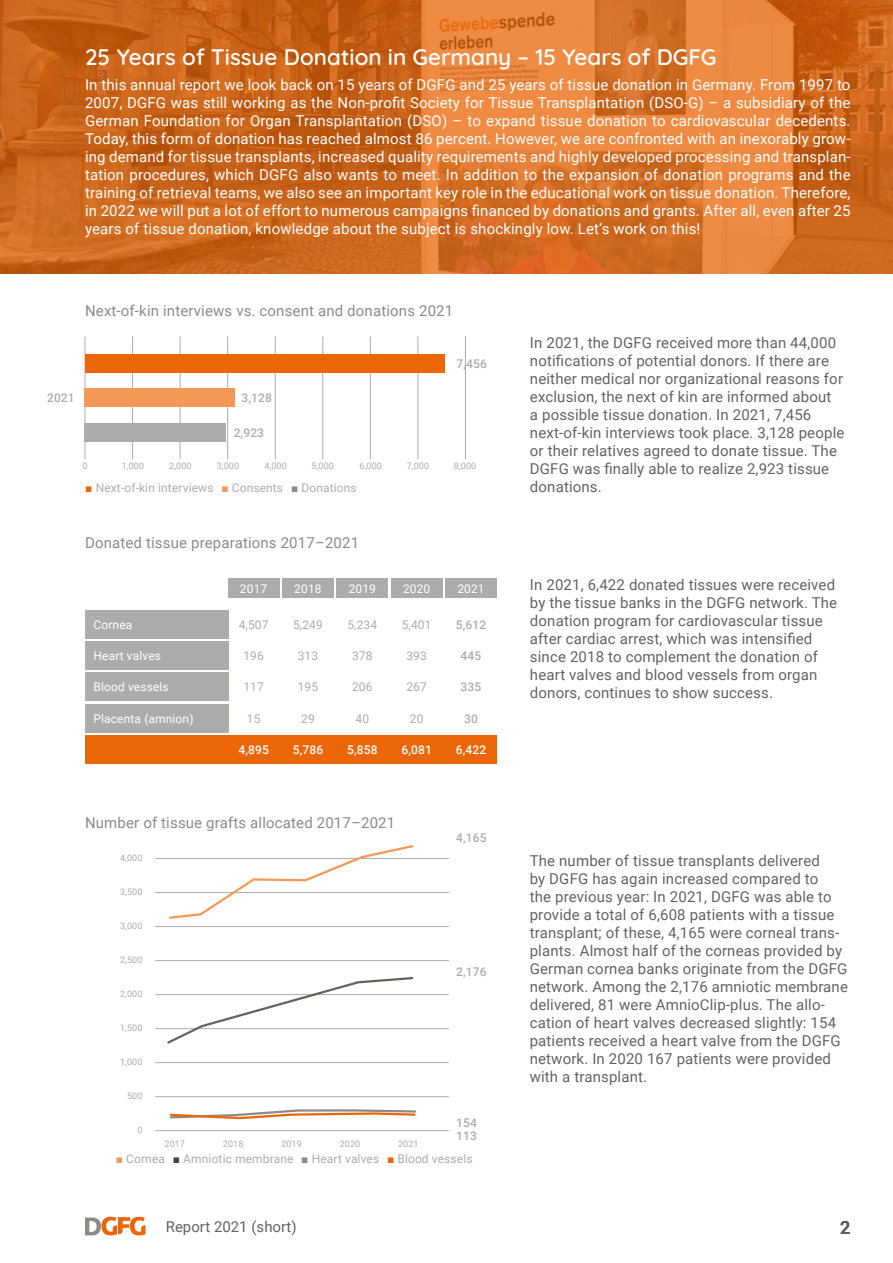
<style>
.page{position:relative;width:893px;height:1263px;background:#fff}
.page>*{position:absolute;margin:0;border:0;box-sizing:border-box;transform-origin:0 0}
.t1{font:600 22.5px "Quicksand";color:#fff}
.t2{font:500 18px "Roboto";color:#63635e}
.t3{font:15px/18px "Roboto";letter-spacing:.01em;color:#63635e}
.t4{font:15px/18px "Roboto";letter-spacing:.01em;color:#fff;text-align:justify}
.t5{font:15px "Roboto";letter-spacing:.01em;color:#8b8c86}
.t6{font:12px "Roboto";letter-spacing:.01em;color:#acadaa}
.t7{font:12px "Roboto";letter-spacing:.01em;color:#fff}
.t8{font:500 12px/12.5px "Roboto";letter-spacing:.01em;color:#acadaa}
.t9{font:500 12px "Roboto";letter-spacing:.01em;color:#fff}
.t10{font:9px "Roboto";letter-spacing:.01em;color:#acadaa}
.s1{font-family:"Arial";font-weight:900;color:#ec6607}
.s2{font-family:"Arial";font-weight:900;color:#f49858}
.s3{font-family:"Arial";font-weight:900;color:#8b8c86}
.s4{font-family:"Arial";font-weight:900;color:#414141}
</style>
<div class="page">
<div style="left:85px;top:736px;width:412px;height:28px;background:#ec6607"></div>
<img style="left:0;top:0;width:893px;height:273px">
<div style="left:85px;top:610px;width:143px;height:28px;background:#acadaa"></div>
<div style="left:228px;top:578px;width:51px;height:20px;background:#acadaa"></div>
<div style="left:282px;top:578px;width:52px;height:20px;background:#acadaa"></div>
<div style="left:337px;top:578px;width:51px;height:20px;background:#acadaa"></div>
<div style="left:391px;top:578px;width:51px;height:20px;background:#acadaa"></div>
<div style="left:445px;top:578px;width:52px;height:20px;background:#acadaa"></div>
<div style="left:85px;top:641px;width:143px;height:28px;background:#acadaa"></div>
<div style="left:85px;top:673px;width:143px;height:28px;background:#acadaa"></div>
<div style="left:85px;top:704px;width:143px;height:28px;background:#acadaa"></div>
<hr style="left:85px;top:336px;width:1px;height:123px;background:#acadaa">
<hr style="left:132px;top:336px;width:1px;height:123px;background:#acadaa">
<hr style="left:180px;top:336px;width:1px;height:123px;background:#acadaa">
<hr style="left:227px;top:336px;width:1px;height:123px;background:#acadaa">
<hr style="left:275px;top:336px;width:1px;height:123px;background:#acadaa">
<hr style="left:322px;top:336px;width:1px;height:123px;background:#acadaa">
<hr style="left:370px;top:336px;width:1px;height:123px;background:#acadaa">
<hr style="left:417px;top:336px;width:1px;height:123px;background:#acadaa">
<hr style="left:465px;top:336px;width:1px;height:123px;background:#acadaa">
<div style="left:85px;top:423px;width:141px;height:19px;background:#acadaa"></div>
<div style="left:85px;top:388px;width:150px;height:19px;background:#f49858"></div>
<div style="left:85px;top:354px;width:359px;height:19px;background:#ec6607"></div>
<hr style="left:155px;top:858px;width:294px;height:1px;background:#acadaa">
<hr style="left:155px;top:892px;width:294px;height:1px;background:#acadaa">
<hr style="left:155px;top:926px;width:294px;height:1px;background:#acadaa">
<hr style="left:155px;top:960px;width:294px;height:1px;background:#acadaa">
<hr style="left:155px;top:994px;width:294px;height:1px;background:#acadaa">
<hr style="left:155px;top:1028px;width:294px;height:1px;background:#acadaa">
<hr style="left:155px;top:1062px;width:294px;height:1px;background:#acadaa">
<hr style="left:155px;top:1096px;width:294px;height:1px;background:#acadaa">
<hr style="left:155px;top:1130px;width:294px;height:1px;background:#acadaa">
<svg style="left:169px;top:845px;width:245px;height:74px"></svg>
<svg style="left:165px;top:977px;width:250px;height:67px"></svg>
<svg style="left:170px;top:1109px;width:247px;height:11px"></svg>
<svg style="left:85px;top:1216px;width:60px;height:20px"></svg>
<h1 class="t1" style="left:85px;top:40px;width:633px">25 Years of Tissue Donation in Germany – 15 Years of DGFG</h1>
<p class="t4" style="left:85px;top:75px;width:767px">In this annual report we look back on 15 years of DGFG and 25 years of tissue donation in Germany. From 1997 to 2007, DGFG was still working as the Non-profit Society for Tissue Transplantation (DSO-G) – a subsidiary of the German Foundation for Organ Transplantation (DSO) – to expand tissue donation to cardiovascular decedents.<br>Today, this form of donation has reached almost 86 percent. However, we are confronted with an inexorably grow&shy;ing demand for tissue transplants, increased quality requirements and highly developed processing and transplan&shy;tation procedures, which DGFG also wants to meet. In addition to the expansion of donation programs and the training of retrieval teams, we also see an important key role in the educational work on tissue donation. Therefore, in 2022 we will put a lot of effort to numerous campaigns financed by donations and grants. After all, even after 25 years of tissue donation, knowledge about the subject is shockingly low. Let‘s work on this!</p>
<p class="t5" style="left:85px;top:301px;width:370px">Next-of-kin interviews vs. consent and donations 2021</p>
<p class="t8" style="left:47px;top:391px;width:29px">2021</p>
<p class="t8" style="left:242px;top:391px;width:32px">3,128</p>
<p class="t8" style="left:234px;top:426px;width:32px">2,923</p>
<p class="t8" style="left:456px;top:357px;width:32px">7,456</p>
<p class="t10" style="left:82px;top:460px;width:7px">0</p>
<p class="t10" style="left:122px;top:460px;width:24px">1,000</p>
<p class="t10" style="left:169px;top:460px;width:24px">2,000</p>
<p class="t10" style="left:217px;top:460px;width:24px">3,000</p>
<p class="t10" style="left:264px;top:460px;width:24px">4,000</p>
<p class="t10" style="left:312px;top:460px;width:24px">5,000</p>
<p class="t10" style="left:360px;top:460px;width:24px">6,000</p>
<p class="t10" style="left:407px;top:460px;width:24px">7,000</p>
<p class="t10" style="left:454px;top:460px;width:24px">8,000</p>
<p class="t6" style="left:85px;top:479px;width:273px"><span class="s1">■</span> Next-of-kin interviews <span class="s2">■</span> Consents <span class="s3">■</span> Donations</p>
<p class="t5" style="left:85px;top:533px;width:276px">Donated tissue preparations 2017–2021</p>
<p class="t7" style="left:94px;top:616px;width:40px">Cornea</p>
<p class="t7" style="left:94px;top:647px;width:69px">Heart valves</p>
<p class="t7" style="left:94px;top:679px;width:77px">Blood vessels</p>
<p class="t7" style="left:94px;top:710px;width:101px">Placenta (amnion)</p>
<p class="t7" style="left:240px;top:580px;width:29px">2017</p>
<p class="t7" style="left:294px;top:580px;width:29px">2018</p>
<p class="t7" style="left:349px;top:580px;width:29px">2019</p>
<p class="t7" style="left:403px;top:580px;width:29px">2020</p>
<p class="t7" style="left:457px;top:580px;width:29px">2021</p>
<p class="t6" style="left:239px;top:616px;width:31px">4,507</p>
<p class="t6" style="left:243px;top:647px;width:22px">196</p>
<p class="t6" style="left:243px;top:679px;width:22px">117</p>
<p class="t6" style="left:247px;top:710px;width:15px">15</p>
<p class="t9" style="left:238px;top:742px;width:32px">4,895</p>
<p class="t6" style="left:293px;top:616px;width:31px">5,249</p>
<p class="t6" style="left:347px;top:616px;width:31px">5,234</p>
<p class="t6" style="left:402px;top:616px;width:31px">5,401</p>
<p class="t8" style="left:456px;top:618px;width:32px">5,612</p>
<p class="t6" style="left:298px;top:647px;width:22px">313</p>
<p class="t6" style="left:298px;top:679px;width:22px">195</p>
<p class="t6" style="left:301px;top:710px;width:15px">29</p>
<p class="t9" style="left:293px;top:742px;width:32px">5,786</p>
<p class="t6" style="left:352px;top:647px;width:22px">378</p>
<p class="t6" style="left:352px;top:679px;width:22px">206</p>
<p class="t6" style="left:355px;top:710px;width:15px">40</p>
<p class="t9" style="left:347px;top:742px;width:32px">5,858</p>
<p class="t6" style="left:406px;top:647px;width:22px">393</p>
<p class="t6" style="left:406px;top:679px;width:22px">267</p>
<p class="t6" style="left:410px;top:710px;width:15px">20</p>
<p class="t9" style="left:401px;top:742px;width:32px">6,081</p>
<p class="t8" style="left:461px;top:649px;width:22px">445</p>
<p class="t8" style="left:461px;top:680px;width:22px">335</p>
<p class="t8" style="left:464px;top:712px;width:15px">30</p>
<p class="t9" style="left:456px;top:742px;width:32px">6,422</p>
<p class="t5" style="left:85px;top:812px;width:312px">Number of tissue grafts allocated 2017–2021</p>
<p class="t10" style="left:120px;top:851px;width:24px">4,000</p>
<p class="t10" style="left:120px;top:885px;width:24px">3,500</p>
<p class="t10" style="left:120px;top:919px;width:24px">3,000</p>
<p class="t10" style="left:120px;top:953px;width:24px">2,500</p>
<p class="t10" style="left:120px;top:987px;width:24px">2,000</p>
<p class="t10" style="left:120px;top:1022px;width:24px">1,500</p>
<p class="t10" style="left:120px;top:1055px;width:24px">1,000</p>
<p class="t10" style="left:127px;top:1090px;width:17px">500</p>
<p class="t10" style="left:137px;top:1123px;width:7px">0</p>
<p class="t10" style="left:165px;top:1137px;width:22px">2017</p>
<p class="t10" style="left:223px;top:1137px;width:22px">2018</p>
<p class="t10" style="left:281px;top:1137px;width:22px">2019</p>
<p class="t10" style="left:340px;top:1137px;width:22px">2020</p>
<p class="t10" style="left:398px;top:1137px;width:22px">2021</p>
<p class="t8" style="left:456px;top:831px;width:32px">4,165</p>
<p class="t8" style="left:456px;top:965px;width:32px">2,176</p>
<p class="t8" style="left:456px;top:1116px;width:22px">154<br>113</p>
<p class="t6" style="left:116px;top:1151px;width:358px"><span class="s2">■</span> Cornea <span class="s4">■</span> Amniotic membrane <span class="s3">■</span> Heart valves <span class="s1">■</span> Blood vessels</p>
<p class="t3" style="left:530px;top:333px;width:316px">In 2021, the DGFG received more than 44,000 notifications of potential donors. If there are neither medical nor organizational reasons for exclusion, the next of kin are informed about<br>a possible tissue donation. In 2021, 7,456 next-of-kin interviews took place. 3,128 people or their relatives agreed to donate tissue. The DGFG was finally able to realize 2,923 tissue donations.</p>
<p class="t3" style="left:530px;top:575px;width:309px">In 2021, 6,422 donated tissues were received by the tissue banks in the DGFG network. The donation program for cardiovascular tissue after cardiac arrest, which was intensified since 2018 to complement the donation of heart valves and blood vessels from organ donors, continues to show success.</p>
<p class="t3" style="left:530px;top:851px;width:320px">The number of tissue transplants delivered<br>by DGFG has again increased compared to<br>the previous year: In 2021, DGFG was able to provide a total of 6,608 patients with a tissue transplant; of these, 4,165 were corneal trans&shy;plants. Almost half of the corneas provided by German cornea banks originate from the DGFG network. Among the 2,176 amniotic membrane delivered, 81 were AmnioClip-plus. The allo&shy;cation of heart valves decreased slightly: 154 patients received a heart valve from the DGFG network. In 2020 167 patients were provided with a transplant.</p>
<p class="t3" style="left:166px;top:1217px;width:132px">Report 2021 (short)</p>
<p class="t2" style="left:840px;top:1215px;width:12px">2</p>
</div>
